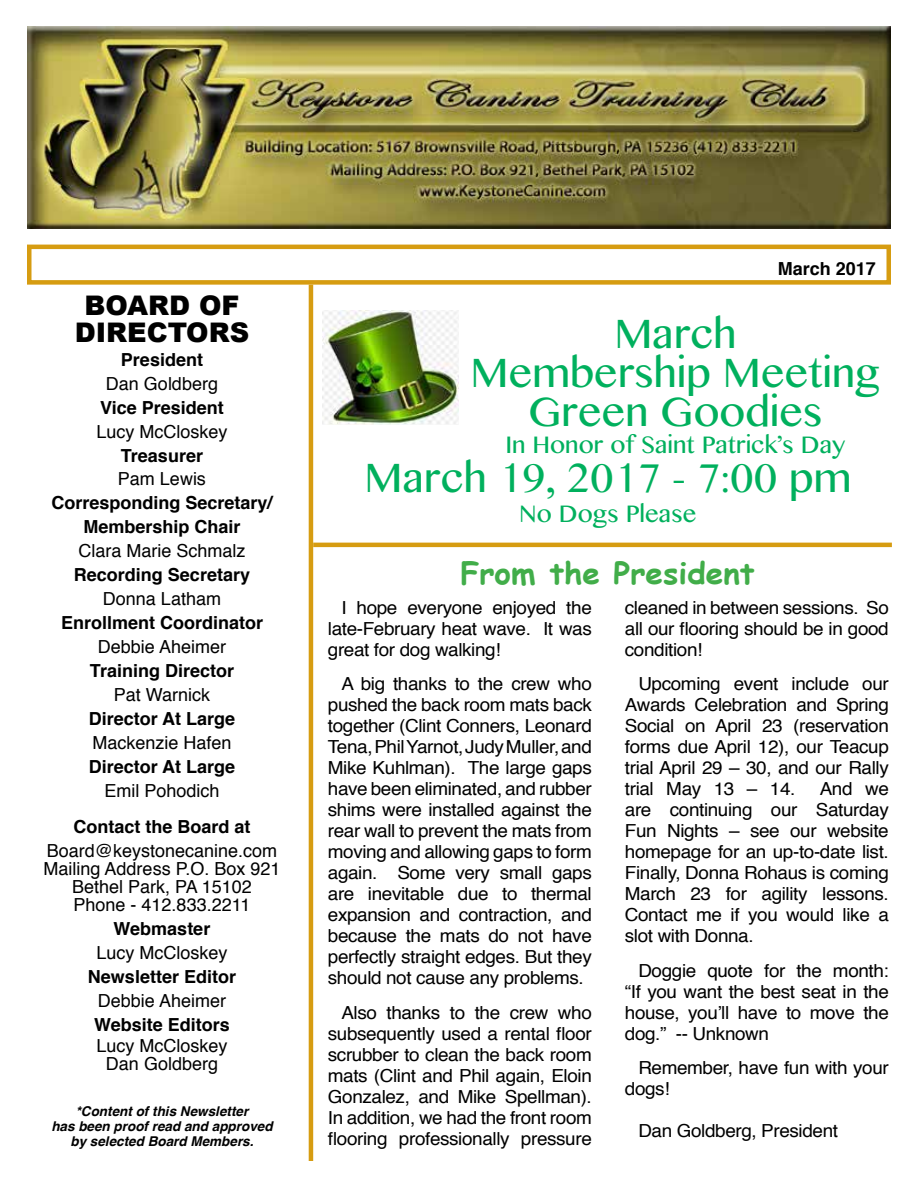
<style>
.page{position:relative;width:918px;height:1188px;background:#fff}
.page>*{position:absolute;margin:0;border:0;box-sizing:border-box;transform-origin:0 0}
.t1{font:36px/39px "Bangla MN";color:#00b05d;text-align:center}
.t2{font:700 30px "Comic Sans MS";color:#41ad49;scale:1.05 1}
.t3{font:900 27px/27px "Arial";color:#000;text-align:center}
.t4{font:21px "Bangla MN";color:#00b05d}
.t5{font:18px/21px "Helvetica";letter-spacing:-.02em;color:#000;text-align:justify;scale:1.05 1}
.t6{font:18px/18px "Helvetica";color:#000;text-align:center}
.t7{font:700 18px/24px "Helvetica";color:#000;text-align:center}
.t8{font:italic 700 13.5px/15px "Helvetica";color:#000;text-align:center}
</style>
<div class="page">
<img style="left:27px;top:27px;width:864px;height:202px">
<hr style="left:309px;top:285px;width:4px;height:876px;background:#d69c11">
<div style="left:27px;top:245px;width:864px;height:40px;border:4px solid #d69c11"></div>
<hr style="left:313px;top:543px;width:579px;height:4px;background:#d69c11">
<img style="left:323px;top:311px;width:136px;height:113px">
<h3 class="t3" style="left:75px;top:291px;width:176px">BOARD OF<br>DIRECTORS</h3>
<p class="t7" style="left:121px;top:347px;width:84px">President</p>
<p class="t6" style="left:106px;top:375px;width:114px">Dan Goldberg</p>
<p class="t7" style="left:100px;top:395px;width:125px">Vice President</p>
<p class="t6" style="left:96px;top:423px;width:133px">Lucy McCloskey</p>
<p class="t7" style="left:121px;top:443px;width:84px">Treasurer</p>
<p class="t6" style="left:118px;top:471px;width:90px">Pam Lewis</p>
<p class="t7" style="left:51px;top:491px;width:223px">Corresponding Secretary/<br>Membership Chair</p>
<p class="t6" style="left:78px;top:543px;width:169px">Clara Marie Schmalz</p>
<p class="t7" style="left:74px;top:563px;width:178px">Recording Secretary</p>
<p class="t6" style="left:103px;top:591px;width:120px">Donna Latham</p>
<p class="t7" style="left:61px;top:611px;width:204px">Enrollment Coordinator</p>
<p class="t6" style="left:98px;top:639px;width:130px">Debbie Aheimer</p>
<p class="t7" style="left:90px;top:659px;width:146px">Training Director</p>
<p class="t6" style="left:114px;top:687px;width:98px">Pat Warnick</p>
<p class="t7" style="left:89px;top:707px;width:148px">Director At Large</p>
<p class="t6" style="left:92px;top:735px;width:141px">Mackenzie Hafen</p>
<p class="t7" style="left:89px;top:755px;width:148px">Director At Large</p>
<p class="t6" style="left:104px;top:783px;width:117px">Emil Pohodich</p>
<p class="t7" style="left:74px;top:815px;width:179px">Contact the Board at</p>
<p class="t6" style="left:44px;top:843px;width:238px">Board@keystonecanine.com<br>Mailing Address P.O. Box 921<br>Bethel Park, PA 15102<br>Phone - 412.833.2211</p>
<p class="t7" style="left:114px;top:917px;width:98px">Webmaster</p>
<p class="t6" style="left:96px;top:945px;width:133px">Lucy McCloskey</p>
<p class="t7" style="left:88px;top:965px;width:150px">Newsletter Editor</p>
<p class="t6" style="left:98px;top:993px;width:130px">Debbie Aheimer</p>
<p class="t7" style="left:94px;top:1013px;width:137px">Website Editors</p>
<p class="t6" style="left:97px;top:1038px;width:133px">Lucy McCloskey<br>Dan Goldberg</p>
<p class="t8" style="left:51px;top:1103px;width:223px">*Content of this Newsletter<br>has been proof read and approved by selected Board Members.</p>
<p class="t7" style="left:778px;top:256px;width:100px">March 2017</p>
<h1 class="t1" style="left:471px;top:314px;width:411px">March<br>Membership Meeting<br>Green Goodies</h1>
<p class="t4" style="left:505px;top:430px;width:342px">In Honor of Saint Patrick’s Day</p>
<h1 class="t1" style="left:365px;top:458px;width:488px">March 19, 2017 - 7:00 pm</h1>
<p class="t4" style="left:519px;top:499px;width:179px">No Dogs Please</p>
<h2 class="t2" style="left:460px;top:551px;width:282px">From the President</h2>
<p class="t5" style="left:328px;top:597px;width:253px;text-indent:13px">I hope everyone enjoyed the late-February heat wave. It was great for dog walking!</p>
<p class="t5" style="left:328px;top:674px;width:253px;text-indent:13px">A big thanks to the crew who pushed the back room mats back together (Clint Conners, Leonard Tena, Phil Yarnot, Judy Muller, and Mike Kuhlman). The large gaps have been eliminated, and rubber shims were installed against the rear wall to prevent the mats from moving and allowing gaps to form again. Some very small gaps are inevitable due to thermal expansion and contraction, and because the mats do not have perfectly straight edges. But they should not cause any problems.</p>
<p class="t5" style="left:328px;top:1002px;width:253px;text-indent:13px">Also thanks to the crew who subsequently used a rental floor scrubber to clean the back room mats (Clint and Phil again, Eloin Gonzalez, and Mike Spellman).<br>In addition, we had the front room flooring professionally pressure</p>
<p class="t5" style="left:625px;top:597px;width:253px">cleaned in between sessions. So all our flooring should be in good condition!</p>
<p class="t5" style="left:625px;top:674px;width:253px;text-indent:13px">Upcoming event include our Awards Celebration and Spring Social on April 23 (reservation forms due April 12), our Teacup trial April 29 – 30, and our Rally trial May 13 – 14.</p>
<p class="t5" style="left:625px;top:779px;width:253px;text-indent:195px">And we are continuing our Saturday Fun Nights – see our website homepage for an up-to-date list.<br>Finally, Donna Rohaus is coming March 23 for agility lessons.<br>Contact me if you would like a slot with Donna.</p>
<p class="t5" style="left:625px;top:961px;width:253px;text-indent:13px">Doggie quote for the month: “If you want the best seat in the house, you’ll have to move the dog.” -- Unknown</p>
<p class="t5" style="left:625px;top:1058px;width:253px;text-indent:13px">Remember, have fun with your dogs!</p>
<p class="t5" style="left:638px;top:1121px;width:192px">Dan Goldberg, President</p>
</div>
